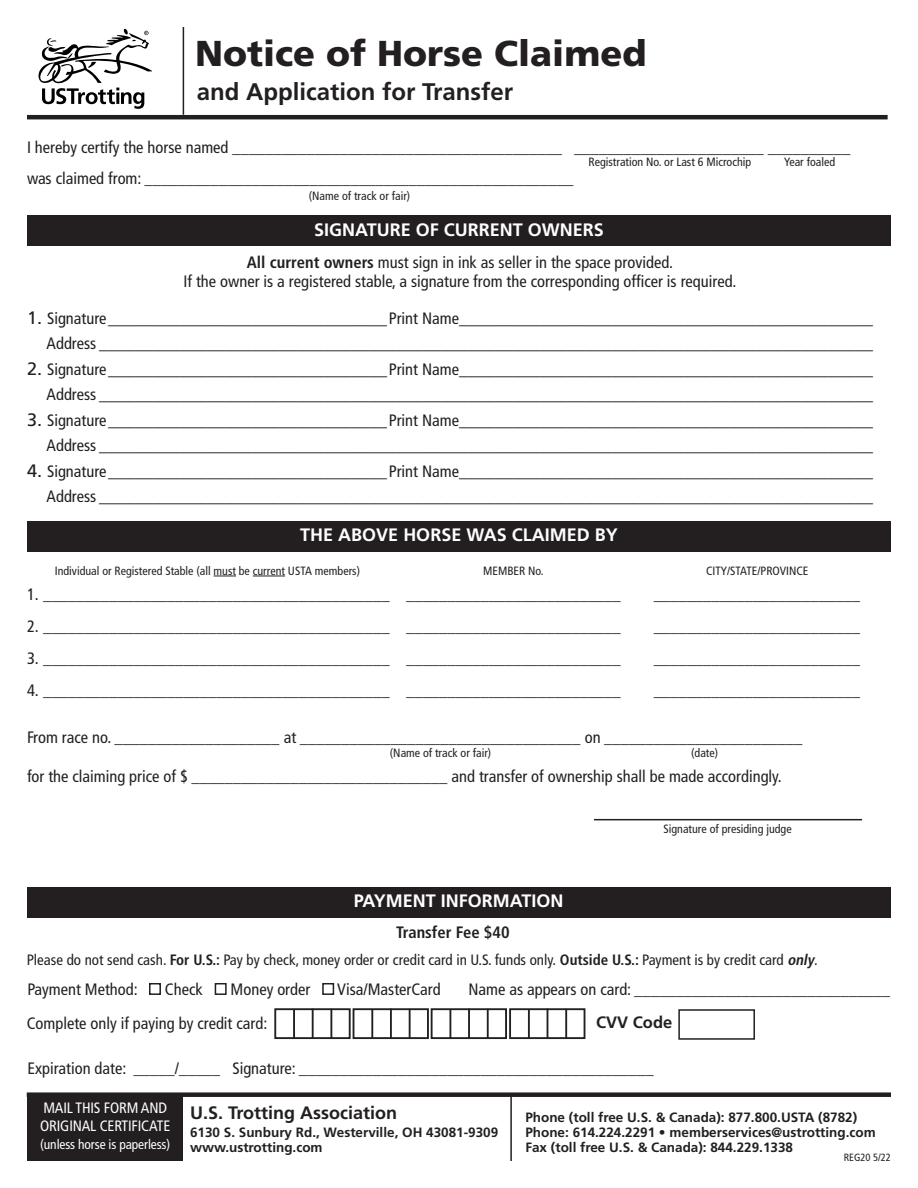
<style>
.page{position:relative;width:918px;height:1188px;background:#fff}
.page>*{position:absolute;margin:0;border:0;box-sizing:border-box;transform-origin:0 0}
.t1{font:900 36px "Frutiger LT Std";color:#231f20}
.t2{font:700 24px "Frutiger LT Std";color:#231f20}
.t3{font:18px "Frutiger LT Std";color:#231f20}
.t4{font:700 18px "Frutiger LT Std";color:#fff}
.t5{font:700 18px "Frutiger LT Std";color:#231f20}
.Claims{font:condensed 16.5px "Frutiger LT Std";color:#231f20}
.Form_Data{font:condensed 16.5px "Frutiger LT Std";color:#231f20}
.Form_Body{font:condensed 16.5px "Frutiger LT Std";color:#231f20}
.Form_Data-2{font:700 condensed 16.5px "Frutiger LT Std";color:#231f20}
.Fields{font:700 16.5px "Frutiger LT Std";color:#231f20}
.Form_Data-3{font:condensed 15px "Frutiger LT Std";color:#231f20}
.t6{font:condensed 15px/18px "Frutiger LT Std";letter-spacing:-.01em;color:#fff}
.t7{font:700 13.5px/15px "Frutiger LT Std";color:#231f20}
.t8{font:condensed 13.5px "Frutiger LT Std";letter-spacing:-.01em;color:#fff}
.Form_Data-4{font:condensed 12px "Frutiger LT Std";color:#231f20}
.t9{font:condensed 10.5px "Frutiger LT Std";color:#231f20}
.s1{font-weight:700}
.s2{font-stretch:condensed;font-size:16.5px}
.s3{font-weight:700;font-style:italic}
</style>
<div class="page">
<div style="left:27px;top:216px;width:864px;height:30px;background:#231f20"></div>
<svg style="left:38px;top:28px;width:114px;height:81px"></svg>
<hr style="left:183px;top:27px;width:1px;height:88px;background:#231f20">
<hr style="left:27px;top:115px;width:861px;height:4px;background:#231f20">
<div style="left:27px;top:521px;width:864px;height:31px;background:#231f20"></div>
<svg style="left:214px;top:576px;width:22px;height:1px"></svg>
<hr style="left:253px;top:576px;width:32px;height:1px;background:#231f20">
<hr style="left:594px;top:819px;width:268px;height:1px;background:#231f20">
<div style="left:27px;top:1096px;width:156px;height:65px;background:#231f20"></div>
<div style="left:149px;top:983px;width:12px;height:12px;border:2px solid #231f20"></div>
<div style="left:215px;top:983px;width:12px;height:12px;border:2px solid #231f20"></div>
<div style="left:322px;top:983px;width:12px;height:12px;border:2px solid #231f20"></div>
<div style="left:27px;top:887px;width:864px;height:30px;background:#231f20"></div>
<div style="left:274px;top:1008px;width:77px;height:31px;border:2px solid #231f20"></div>
<hr style="left:293px;top:1009px;width:2px;height:30px;background:#231f20">
<hr style="left:312px;top:1009px;width:2px;height:29px;background:#231f20">
<hr style="left:330px;top:1009px;width:2px;height:30px;background:#231f20">
<div style="left:353px;top:1008px;width:76px;height:31px;border:2px solid #231f20"></div>
<hr style="left:371px;top:1009px;width:2px;height:30px;background:#231f20">
<hr style="left:390px;top:1009px;width:2px;height:29px;background:#231f20">
<hr style="left:409px;top:1009px;width:2px;height:30px;background:#231f20">
<div style="left:431px;top:1008px;width:76px;height:31px;border:2px solid #231f20"></div>
<hr style="left:449px;top:1009px;width:2px;height:30px;background:#231f20">
<hr style="left:468px;top:1009px;width:2px;height:29px;background:#231f20">
<hr style="left:487px;top:1009px;width:2px;height:30px;background:#231f20">
<div style="left:509px;top:1008px;width:76px;height:31px;border:2px solid #231f20"></div>
<hr style="left:528px;top:1009px;width:2px;height:30px;background:#231f20">
<svg style="left:547px;top:1009px;width:1px;height:29px"></svg>
<hr style="left:565px;top:1009px;width:2px;height:30px;background:#231f20">
<div style="left:678px;top:1009px;width:77px;height:31px;border:2px solid #231f20"></div>
<hr style="left:510px;top:1093px;width:2px;height:68px;background:#231f20">
<div style="left:27px;top:1092px;width:864px;height:5px;background:#231f20"></div>
<p class="t1" style="left:195px;top:32px;width:453px">Notice of Horse Claimed</p>
<p class="t2" style="left:197px;top:77px;width:318px">and Application for Transfer</p>
<p class="Form_Data" style="left:27px;top:137px;width:825px">I hereby certify the horse named ________________________________________ _______________________ __________</p>
<p class="Form_Data-4" style="left:589px;top:155px;width:164px">Registration No. or Last 6 Microchip</p>
<p class="Form_Data-4" style="left:784px;top:155px;width:52px">Year foaled</p>
<p class="Form_Data" style="left:27px;top:169px;width:548px">was claimed from: ____________________________________________________</p>
<p class="Form_Data-4" style="left:309px;top:189px;width:103px">(Name of track or fair)</p>
<p class="t4" style="left:314px;top:219px;width:291px">SIGNATURE OF CURRENT OWNERS</p>
<p class="Form_Body" style="left:247px;top:253px;width:428px"><span class="s1">All current owners</span> must sign in ink as seller in the space provided.</p>
<p class="Form_Body" style="left:184px;top:272px;width:555px">If the owner is a registered stable, a signature from the corresponding officer is required.</p>
<p class="t3" style="left:27px;top:307px;width:847px">1. <span class="s2">Signature</span>_______________________________<span class="s2">Print Name</span>______________________________________________</p>
<p class="t3" style="left:47px;top:332px;width:828px"><span class="s2">Address</span> ______________________________________________________________________________________</p>
<p class="t3" style="left:27px;top:358px;width:847px">2. <span class="s2">Signature</span>_______________________________<span class="s2">Print Name</span>______________________________________________</p>
<p class="t3" style="left:47px;top:383px;width:828px"><span class="s2">Address</span> ______________________________________________________________________________________</p>
<p class="t3" style="left:27px;top:409px;width:847px">3. <span class="s2">Signature</span>_______________________________<span class="s2">Print Name</span>______________________________________________</p>
<p class="t3" style="left:47px;top:434px;width:828px"><span class="s2">Address</span> ______________________________________________________________________________________</p>
<p class="t3" style="left:27px;top:460px;width:847px">4. <span class="s2">Signature</span>_______________________________<span class="s2">Print Name</span>______________________________________________</p>
<p class="t3" style="left:47px;top:485px;width:828px"><span class="s2">Address</span> ______________________________________________________________________________________</p>
<p class="t4" style="left:300px;top:524px;width:319px">THE ABOVE HORSE WAS CLAIMED BY</p>
<p class="Form_Data-4" style="left:55px;top:564px;width:307px">Individual or Registered Stable (all must be current USTA members)</p>
<p class="Form_Data-4" style="left:483px;top:564px;width:62px">MEMBER No.</p>
<p class="Form_Data-4" style="left:706px;top:564px;width:104px">CITY/STATE/PROVINCE</p>
<p class="Claims" style="left:27px;top:584px;width:596px">1. __________________________________________ __________________________</p>
<p class="Claims" style="left:27px;top:617px;width:596px">2. __________________________________________ __________________________</p>
<p class="Claims" style="left:27px;top:649px;width:596px">3. __________________________________________ __________________________</p>
<p class="Claims" style="left:27px;top:681px;width:596px">4. __________________________________________ __________________________</p>
<p class="Claims" style="left:654px;top:584px;width:208px">_________________________</p>
<p class="Claims" style="left:654px;top:617px;width:208px">_________________________</p>
<p class="Claims" style="left:654px;top:649px;width:208px">_________________________</p>
<p class="Claims" style="left:654px;top:681px;width:208px">_________________________</p>
<p class="Claims" style="left:27px;top:727px;width:777px">From race no. ____________________ at __________________________________ on ________________________</p>
<p class="Claims" style="left:27px;top:766px;width:756px">for the claiming price of $ _______________________________ and transfer of ownership shall be made accordingly.</p>
<p class="Form_Data-4" style="left:664px;top:822px;width:130px">Signature of presiding judge</p>
<p class="Form_Data-4" style="left:390px;top:746px;width:103px">(Name of track or fair)</p>
<p class="Form_Data-4" style="left:691px;top:746px;width:28px">(date)</p>
<p class="t4" style="left:354px;top:890px;width:211px">PAYMENT INFORMATION</p>
<p class="Form_Data-2" style="left:396px;top:923px;width:115px">Transfer Fee $40</p>
<p class="Form_Data-3" style="left:27px;top:951px;width:793px">Please do not send cash. <span class="s1">For U.S.:</span> Pay by check, money order or credit card in U.S. funds only. <span class="s1">Outside U.S.:</span> Payment is by credit card <span class="s3">only</span>.</p>
<p class="Form_Data" style="left:27px;top:980px;width:112px">Payment Method:</p>
<p class="Form_Data" style="left:165px;top:980px;width:39px">Check</p>
<p class="Form_Data" style="left:231px;top:980px;width:81px">Money order</p>
<p class="Form_Data" style="left:337px;top:980px;width:105px">Visa/MasterCard</p>
<p class="Form_Data" style="left:469px;top:980px;width:423px">Name as appears on card: _______________________________</p>
<p class="Form_Data" style="left:27px;top:1013px;width:242px">Complete only if paying by credit card:</p>
<p class="Fields" style="left:596px;top:1013px;width:78px">CVV Code</p>
<p class="Form_Data" style="left:27px;top:1059px;width:628px">Expiration date: _____/_____ Signature: ___________________________________________</p>
<p class="t6" style="left:40px;top:1099px;width:132px">MAIL THIS FORM AND<br>ORIGINAL CERTIFICATE</p>
<p class="t8" style="left:40px;top:1137px;width:131px">(unless horse is paperless)</p>
<p class="t5" style="left:190px;top:1102px;width:209px">U.S. Trotting Association</p>
<p class="t7" style="left:190px;top:1124px;width:310px">6130 S. Sunbury Rd., Westerville, OH 43081-9309</p>
<p class="t7" style="left:190px;top:1139px;width:134px">www.ustrotting.com</p>
<p class="t7" style="left:525px;top:1110px;width:333px">Phone (toll free U.S. &amp; Canada): 877.800.USTA (8782)</p>
<p class="t7" style="left:525px;top:1125px;width:352px">Phone: 614.224.2291 • memberservices@ustrotting.com<br>Fax (toll free U.S. &amp; Canada): 844.229.1338</p>
<p class="t9" style="left:844px;top:1151px;width:49px">REG20 5/22</p>
</div>
